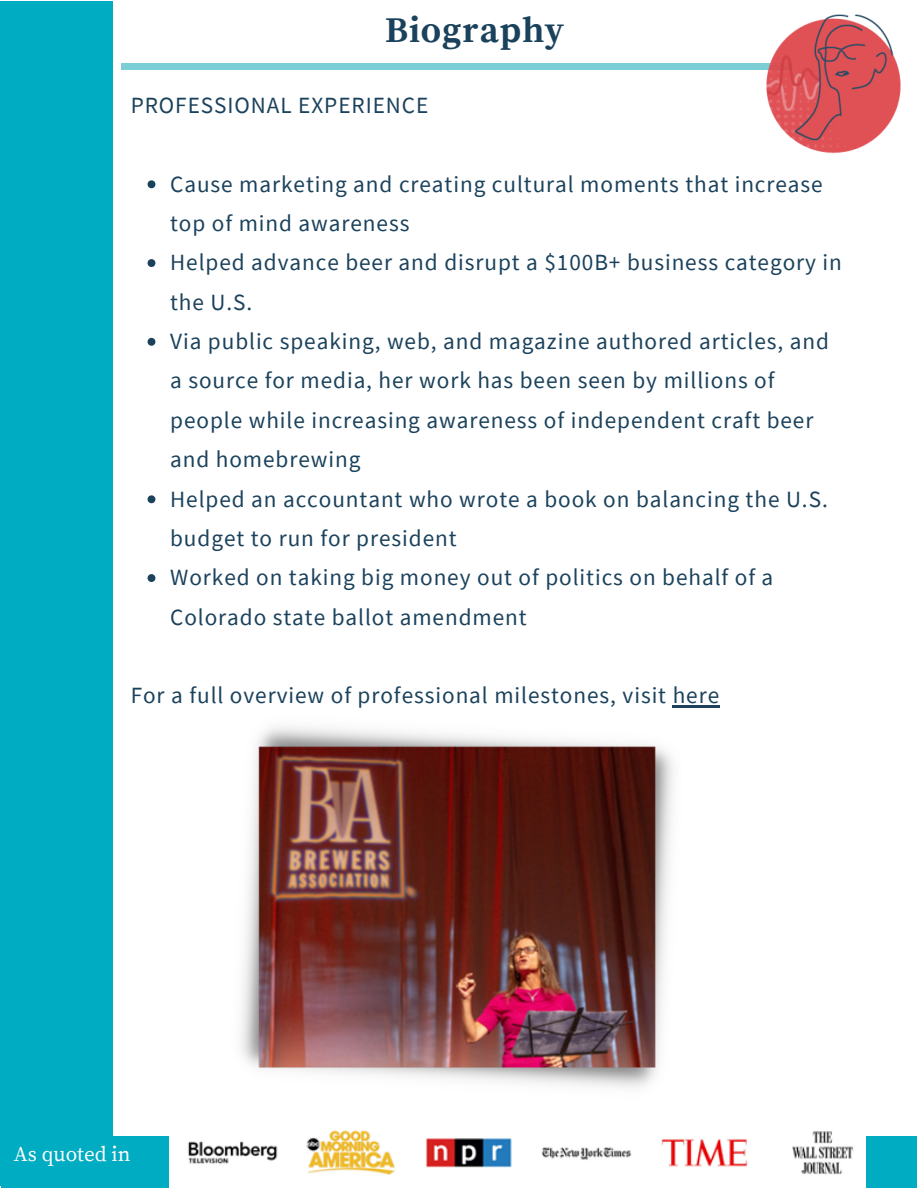
<style>
.page{position:relative;width:918px;height:1188px;background:#fff}
.page>*{position:absolute;margin:0;border:0;box-sizing:border-box;transform-origin:0 0}
.t1{font:700 36.15px "Source Serif Pro";letter-spacing:.02em;color:#1b425c}
.t2{font:23.25px/39.3px "Source Sans Pro";letter-spacing:.04em;color:#1b425c}
.t3{font:21px "Source Serif Pro";color:#fdfcfc}
</style>
<div class="page">
<div style="left:121px;top:63px;width:671px;height:7px;background:#7bced5"></div>
<img style="left:766px;top:14px;width:135px;height:140px">
<svg style="left:148px;top:180px;width:7px;height:8px"></svg>
<svg style="left:148px;top:259px;width:7px;height:8px"></svg>
<svg style="left:148px;top:338px;width:7px;height:8px"></svg>
<svg style="left:148px;top:495px;width:7px;height:8px"></svg>
<svg style="left:148px;top:574px;width:7px;height:8px"></svg>
<hr style="left:673px;top:706px;width:47px;height:2px;background:#1b425c">
<div style="left:0;top:2px;width:113px;height:1184px;background:#00acc1"></div>
<div style="left:1px;top:1136px;width:916px;height:52px;background:#00acc1"></div>
<img style="left:241px;top:726px;width:432px;height:362px">
<img style="left:170px;top:1130px;width:696px;height:58px">
<p class="t1" style="left:385px;top:9px;width:180px">Biography</p>
<p class="t2" style="left:131px;top:85px;width:299px">PROFESSIONAL EXPERIENCE</p>
<p class="t2" style="left:170px;top:164px;width:654px">Cause marketing and creating cultural moments that increase top of mind awareness</p>
<p class="t2" style="left:170px;top:242px;width:673px">Helped advance beer and disrupt a $100B+ business category in the U.S.</p>
<p class="t2" style="left:170px;top:321px;width:660px">Via public speaking, web, and magazine authored articles, and a source for media, her work has been seen by millions of people while increasing awareness of independent craft beer and homebrewing</p>
<p class="t2" style="left:170px;top:479px;width:659px">Helped an accountant who wrote a book on balancing the U.S. budget to run for president</p>
<p class="t2" style="left:170px;top:557px;width:605px">Worked on taking big money out of politics on behalf of a<br>Colorado state ballot amendment</p>
<p class="t2" style="left:131px;top:676px;width:590px">For a full overview of professional milestones, visit here</p>
<p class="t3" style="left:14px;top:1142px;width:118px">As quoted in</p>
</div>
